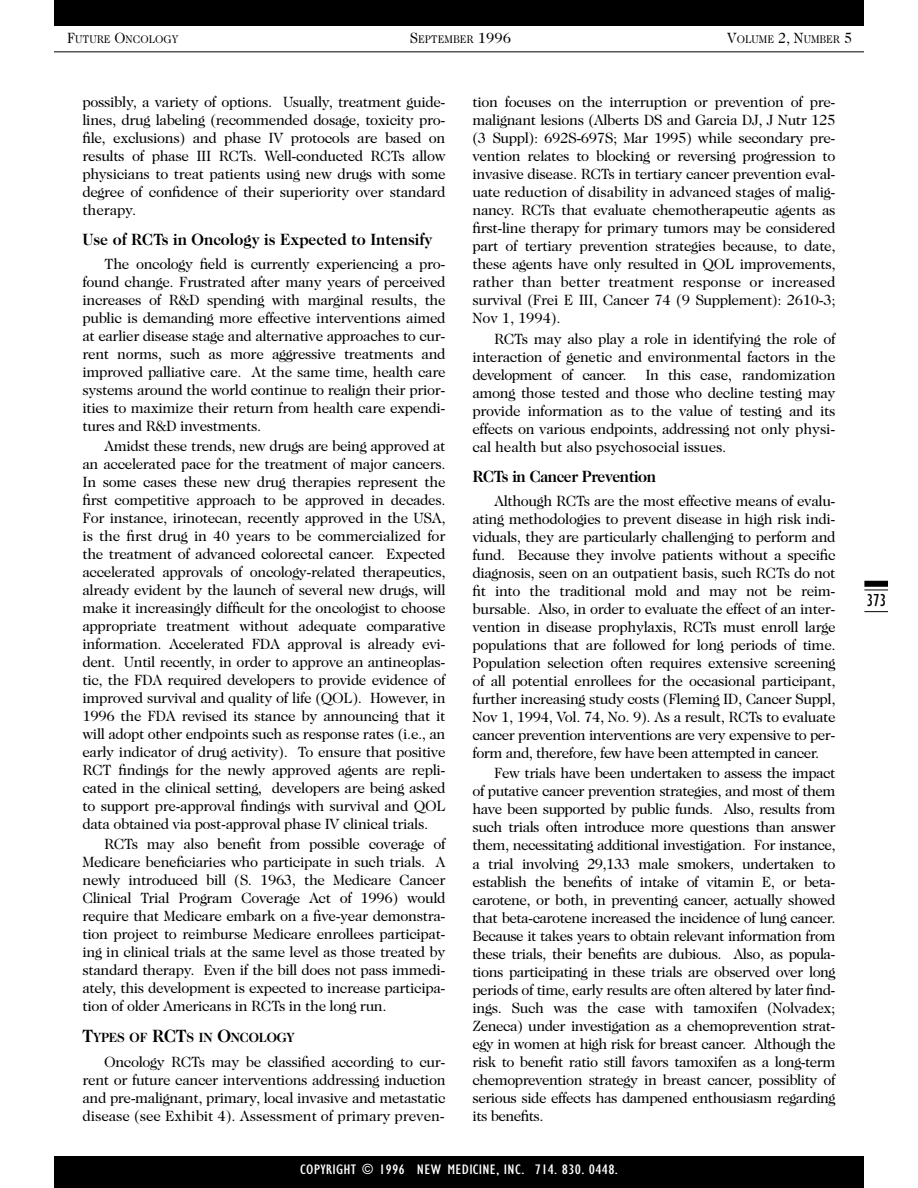
<style>
.page{position:relative;width:918px;height:1188px;background:#fff}
.page>*{position:absolute;margin:0;border:0;box-sizing:border-box;transform-origin:0 0}
.t1{font:condensed 18px "Gill Sans";color:#000}
.t2{font:700 16.5px "Caslon Two Twenty Four";color:#000;scale:.95 1}
.t3{font:700 16.5px "Caslon Two Twenty Four";letter-spacing:-.025em;color:#000;scale:.95 1}
.t4{font:15px/18px "Caslon Two Twenty Four";letter-spacing:-.025em;color:#000;text-align:justify}
.t5{font:condensed 14.25px "Gill Sans";letter-spacing:.015em;color:#fff;scale:1.2 1}
.t6{font:700 13.5px "Caslon Two Twenty Four";letter-spacing:-.015em;color:#000;scale:.95 1}
.t7{font:11.25px "Caslon Two Twenty Four";color:#000;scale:.95 1}
.s1{font-size:15px}
.s2{font-size:18px}
</style>
<div class="page">
<div style="left:54px;top:1156px;width:810px;height:32px;background:#000"></div>
<div style="left:864px;top:581px;width:24px;height:6px;background:#000"></div>
<svg style="left:864px;top:590px;width:24px;height:1px"></svg>
<svg style="left:864px;top:611px;width:24px;height:1px"></svg>
<div style="left:54px;top:0;width:810px;height:26px;background:#000"></div>
<hr style="left:54px;top:51px;width:810px;height:1px;background:#000">
<p class="t7" style="left:67px;top:35px;width:119px"><span class="s1">F</span>UTURE <span class="s1">O</span>NCOLOGY</p>
<p class="t7" style="left:410px;top:35px;width:108px"><span class="s1">S</span>EPTEMBER <span class="s1">1996</span></p>
<p class="t7" style="left:727px;top:35px;width:133px"><span class="s1">V</span>OLUME <span class="s1">2, N</span>UMBER <span class="s1">5</span></p>
<p class="t4" style="left:82px;top:94px;width:365px">possibly, a variety of options. Usually, treatment guide&shy;lines, drug labeling (recommended dosage, toxicity pro&shy;file, exclusions) and phase IV protocols are based on results of phase III RCTs. Well-conducted RCTs allow physicians to treat patients using new drugs with some degree of confidence of their superiority over standard therapy.</p>
<p class="t2" style="left:82px;top:233px;width:370px">Use of RCTs in Oncology is Expected to Intensify</p>
<p class="t4" style="left:82px;top:256px;width:365px;text-indent:22px">The oncology field is currently experiencing a pro&shy;found change. Frustrated after many years of perceived increases of R&amp;D spending with marginal results, the public is demanding more effective interventions aimed at earlier disease stage and alternative approaches to cur&shy;rent norms, such as more aggressive treatments and improved palliative care. At the same time, health care systems around the world continue to realign their prior&shy;ities to maximize their return from health care expendi&shy;tures and R&amp;D investments.</p>
<p class="t4" style="left:82px;top:438px;width:365px;text-indent:22px">Amidst these trends, new drugs are being approved at an accelerated pace for the treatment of major cancers.<br>In some cases these new drug therapies represent the first competitive approach to be approved in decades.<br>For instance, irinotecan, recently approved in the USA, is the first drug in 40 years to be commercialized for the treatment of advanced colorectal cancer. Expected accelerated approvals of oncology-related therapeutics, already evident by the launch of several new drugs, will make it increasingly difficult for the oncologist to choose appropriate treatment without adequate comparative information. Accelerated FDA approval is already evi&shy;dent. Until recently, in order to approve an antineoplas&shy;tic, the FDA required developers to provide evidence of improved survival and quality of life (QOL). However, in 1996 the FDA revised its stance by announcing that it will adopt other endpoints such as response rates (i.e., an early indicator of drug activity). To ensure that positive RCT findings for the newly approved agents are repli&shy;cated in the clinical setting, developers are being asked to support pre-approval findings with survival and QOL data obtained via post-approval phase IV clinical trials.</p>
<p class="t4" style="left:82px;top:836px;width:365px;text-indent:22px">RCTs may also benefit from possible coverage of Medicare beneficiaries who participate in such trials. A newly introduced bill (S. 1963, the Medicare Cancer Clinical Trial Program Coverage Act of 1996) would require that Medicare embark on a five-year demonstra&shy;tion project to reimburse Medicare enrollees participat&shy;ing in clinical trials at the same level as those treated by standard therapy. Even if the bill does not pass immedi&shy;ately, this development is expected to increase participa&shy;tion of older Americans in RCTs in the long run.</p>
<p class="t6" style="left:82px;top:1032px;width:225px"><span class="s2">T</span>YPES OF <span class="s2">RCT</span>S IN <span class="s2">O</span>NCOLOGY</p>
<p class="t4" style="left:82px;top:1054px;width:365px;text-indent:22px">Oncology RCTs may be classified according to cur&shy;rent or future cancer interventions addressing induction and pre-malignant, primary, local invasive and metastatic disease (see Exhibit 4). Assessment of primary preven-</p>
<p class="t4" style="left:472px;top:94px;width:365px">tion focuses on the interruption or prevention of pre&shy;malignant lesions (Alberts DS and Garcia DJ, J Nutr 125 (3 Suppl): 692S-697S; Mar 1995) while secondary pre&shy;vention relates to blocking or reversing progression to invasive disease. RCTs in tertiary cancer prevention eval&shy;uate reduction of disability in advanced stages of malig&shy;nancy. RCTs that evaluate chemotherapeutic agents as first-line therapy for primary tumors may be considered part of tertiary prevention strategies because, to date, these agents have only resulted in QOL improvements, rather than better treatment response or increased survival (Frei E III, Cancer 74 (9 Supplement): 2610-3; Nov 1, 1994).</p>
<p class="t4" style="left:472px;top:331px;width:365px;text-indent:22px">RCTs may also play a role in identifying the role of interaction of genetic and environmental factors in the development of cancer.</p>
<p class="t4" style="left:472px;top:367px;width:365px;text-indent:173px">In this case, randomization among those tested and those who decline testing may provide information as to the value of testing and its effects on various endpoints, addressing not only physi&shy;cal health but also psychosocial issues.</p>
<p class="t3" style="left:472px;top:470px;width:195px">RCTs in Cancer Prevention</p>
<p class="t4" style="left:472px;top:493px;width:365px;text-indent:22px">Although RCTs are the most effective means of evalu&shy;ating methodologies to prevent disease in high risk indi&shy;viduals, they are particularly challenging to perform and fund. Because they involve patients without a specific diagnosis, seen on an outpatient basis, such RCTs do not fit into the traditional mold and may not be reim&shy;bursable. Also, in order to evaluate the effect of an inter&shy;vention in disease prophylaxis, RCTs must enroll large populations that are followed for long periods of time.<br>Population selection often requires extensive screening of all potential enrollees for the occasional participant, further increasing study costs (Fleming ID, Cancer Suppl, Nov 1, 1994, Vol. 74, No. 9). As a result, RCTs to evaluate cancer prevention interventions are very expensive to per&shy;form and, therefore, few have been attempted in cancer.</p>
<p class="t4" style="left:472px;top:765px;width:365px;text-indent:22px">Few trials have been undertaken to assess the impact of putative cancer prevention strategies, and most of them have been supported by public funds. Also, results from such trials often introduce more questions than answer them, necessitating additional investigation. For instance, a trial involving 29,133 male smokers, undertaken to establish the benefits of intake of vitamin E, or beta&shy;carotene, or both, in preventing cancer, actually showed that beta-carotene increased the incidence of lung cancer.<br>Because it takes years to obtain relevant information from these trials, their benefits are dubious. Also, as popula&shy;tions participating in these trials are observed over long periods of time, early results are often altered by later find&shy;ings. Such was the case with tamoxifen (Nolvadex; Zeneca) under investigation as a chemoprevention strat&shy;egy in women at high risk for breast cancer. Although the risk to benefit ratio still favors tamoxifen as a long-term chemoprevention strategy in breast cancer, possiblity of serious side effects has dampened enthousiasm regarding its benefits.</p>
<p class="t5" style="left:300px;top:1165px;width:266px">COPYRIGHT © 1996 NEW MEDICINE, INC. 714. 830. 0448.</p>
<p class="t1" style="left:867px;top:594px;width:21px">373</p>
</div>
